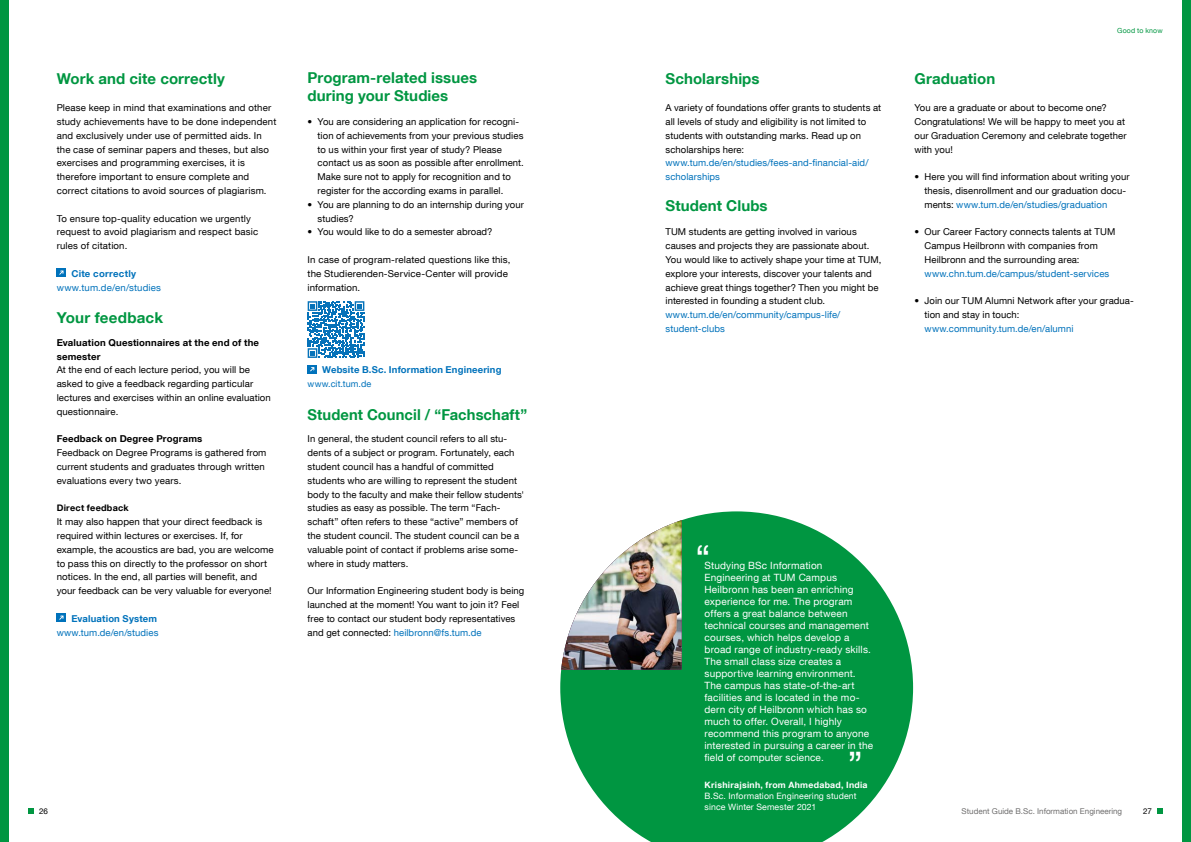
<style>
.page{position:relative;width:1191px;height:842px;background:#fff}
.page>*{position:absolute;margin:0;border:0;box-sizing:border-box;transform-origin:0 0}
.t1{font:40.7px "Microsoft Sans Serif";color:#fff}
.t2{font:700 15px/18px "TUM Neue Helvetica";letter-spacing:.005em;color:#009641}
.t3{font:10px/12px "TUM Neue Helvetica";letter-spacing:.015em;color:#fff}
.t4{font:9.5px/13.8px "TUM Neue Helvetica";letter-spacing:.01em;color:#000}
.t5{font:9.5px/13.8px "TUM Neue Helvetica";letter-spacing:.01em;color:#0072bb}
.t6{font:700 9.5px/13.8px "TUM Neue Helvetica";letter-spacing:.02em;color:#000}
.t7{font:700 9.5px "TUM Neue Helvetica";letter-spacing:.02em;color:#0072bb}
.t8{font:700 9px "TUM Neue Helvetica";letter-spacing:.03em;color:#000}
.t9{font:9px "TUM Neue Helvetica";letter-spacing:.01em;color:#0072bb}
.t10{font:8.7px/11.3px "TUM Neue Helvetica";letter-spacing:.015em;color:#fff}
.t11{font:700 8.7px "TUM Neue Helvetica";letter-spacing:.03em;color:#fff}
.t12{font:8px "TUM Neue Helvetica";color:#706f6f}
.t13{font:8px "TUM Neue Helvetica";color:#000}
.t14{font:7px "TUM Neue Helvetica";letter-spacing:.02em;color:#009641}
.s1{color:#0072bb}
</style>
<div class="page">
<div style="left:57px;top:268px;width:9px;height:9px;background:#0072bb"></div>
<svg style="left:59px;top:270px;width:5px;height:5px"></svg>
<div style="left:57px;top:613px;width:9px;height:9px;background:#0072bb"></div>
<svg style="left:59px;top:615px;width:5px;height:5px"></svg>
<svg style="left:307px;top:365px;width:10px;height:9px"></svg>
<div style="left:0;top:0;width:9px;height:842px;background:#009641"></div>
<svg style="left:308px;top:301px;width:56px;height:57px"></svg>
<svg style="left:28px;top:808px;width:6px;height:6px"></svg>
<div style="left:1182px;top:0;width:9px;height:842px;background:#009641"></div>
<svg style="left:560px;top:511px;width:353px;height:331px;fill:#009641"></svg>
<img style="left:561px;top:520px;width:120px;height:149px">
<svg style="left:1157px;top:808px;width:5px;height:6px"></svg>
<h2 class="t2" style="left:57px;top:70px;width:170px">Work and cite correctly</h2>
<p class="t4" style="left:57px;top:101px;width:221px">Please keep in mind that examinations and other study achievements have to be done independent and exclusively under use of permitted aids. In the case of seminar papers and theses, but also exercises and programming exercises, it is therefore important to ensure complete and correct citations to avoid sources of plagiarism.</p>
<p class="t4" style="left:57px;top:211px;width:203px">To ensure top-quality education we urgently request to avoid plagiarism and respect basic rules of citation.</p>
<p class="t7" style="left:71px;top:267px;width:66px">Cite correctly</p>
<p class="t5" style="left:57px;top:280px;width:106px">www.tum.de/en/studies</p>
<h2 class="t2" style="left:57px;top:308px;width:108px">Your feedback</h2>
<p class="t6" style="left:57px;top:335px;width:204px">Evaluation Questionnaires at the end of the semester</p>
<p class="t4" style="left:57px;top:363px;width:216px">At the end of each lecture period, you will be asked to give a feedback regarding particular lectures and exercises within an online evaluation questionnaire.</p>
<p class="t6" style="left:57px;top:432px;width:147px">Feedback on Degree Programs</p>
<p class="t4" style="left:57px;top:446px;width:211px">Feedback on Degree Programs is gathered from current students and graduates through written evaluations every two years.</p>
<p class="t8" style="left:57px;top:502px;width:74px">Direct feedback</p>
<p class="t4" style="left:57px;top:515px;width:218px">It may also happen that your direct feedback is required within lectures or exercises. If, for example, the acoustics are bad, you are welcome to pass this on directly to the professor on short notices. In the end, all parties will benefit, and your feedback can be very valuable for everyone!</p>
<p class="t7" style="left:71px;top:612px;width:87px">Evaluation System</p>
<p class="t5" style="left:57px;top:625px;width:103px">www.tum.de/en/studies</p>
<h2 class="t2" style="left:307px;top:69px;width:171px">Program-related issues during your Studies</h2>
<p class="t4" style="left:317px;top:114px;width:208px;text-indent:-10px">• You are considering an application for recogni&shy;tion of achievements from your previous studies to us within your first year of study? Please contact us as soon as possible after enrollment.<br>Make sure not to apply for recognition and to register for the according exams in parallel.</p>
<p class="t4" style="left:317px;top:197px;width:208px;text-indent:-10px">• You are planning to do an internship during your studies?</p>
<p class="t4" style="left:307px;top:225px;width:186px">• You would like to do a semester abroad?</p>
<p class="t4" style="left:307px;top:252px;width:204px">In case of program-related questions like this, the Studierenden-Service-Center will provide information.</p>
<p class="t7" style="left:322px;top:364px;width:181px">Website B.Sc. Information Engineering</p>
<p class="t9" style="left:307px;top:378px;width:65px">www.cit.tum.de</p>
<h2 class="t2" style="left:307px;top:405px;width:221px">Student Council / “Fachschaft”</h2>
<p class="t4" style="left:307px;top:432px;width:218px">In general, the student council refers to all stu&shy;dents of a subject or program. Fortunately, each student council has a handful of committed students who are willing to represent the student body to the faculty and make their fellow students' studies as easy as possible. The term “Fach&shy;schaft” often refers to these “active” members of the student council. The student council can be a valuable point of contact if problems arise some&shy;where in study matters.</p>
<p class="t4" style="left:307px;top:584px;width:218px">Our Information Engineering student body is being launched at the moment! You want to join it? Feel free to contact our student body representatives and get connected: <span class="s1">heilbronn@fs.tum.de</span></p>
<p class="t13" style="left:39px;top:806px;width:10px">26</p>
<h2 class="t2" style="left:665px;top:69px;width:96px">Scholarships</h2>
<p class="t4" style="left:665px;top:101px;width:217px">A variety of foundations offer grants to students at all levels of study and eligibility is not limited to students with outstanding marks. Read up on scholarships here:</p>
<p class="t5" style="left:665px;top:156px;width:205px">www.tum.de/en/studies/fees-and-financial-aid/ scholarships</p>
<h2 class="t2" style="left:665px;top:196px;width:104px">Student Clubs</h2>
<p class="t4" style="left:665px;top:225px;width:217px">TUM students are getting involved in various causes and projects they are passionate about.<br>You would like to actively shape your time at TUM, explore your interests, discover your talents and achieve great things together? Then you might be interested in founding a student club.</p>
<p class="t5" style="left:665px;top:308px;width:176px">www.tum.de/en/community/campus-life/ student-clubs</p>
<p class="t14" style="left:1117px;top:27px;width:47px">Good to know</p>
<h2 class="t2" style="left:914px;top:69px;width:82px">Graduation</h2>
<p class="t4" style="left:914px;top:101px;width:213px">You are a graduate or about to become one?<br>Congratulations! We will be happy to meet you at our Graduation Ceremony and celebrate together with you!</p>
<p class="t4" style="left:924px;top:170px;width:207px;text-indent:-10px">• Here you will find information about writing your thesis, disenrollment and our graduation docu&shy;ments: <span class="s1">www.tum.de/en/studies/graduation</span></p>
<p class="t4" style="left:924px;top:225px;width:192px;text-indent:-10px">• Our Career Factory connects talents at TUM<br>Campus Heilbronn with companies from<br>Heilbronn and the surrounding area:</p>
<p class="t5" style="left:924px;top:266px;width:186px">www.chn.tum.de/campus/student-services</p>
<p class="t4" style="left:924px;top:294px;width:211px;text-indent:-10px">• Join our TUM Alumni Network after your gradua&shy;tion and stay in touch:</p>
<p class="t5" style="left:924px;top:321px;width:150px">www.community.tum.de/en/alumni</p>
<h1 class="t1" style="left:696px;top:537px;width:15px">“</h1>
<p class="t3" style="left:704px;top:559px;width:170px">Studying BSc Information<br>Engineering at TUM Campus<br>Heilbronn has been an enriching experience for me. The program offers a great balance between technical courses and management courses, which helps develop a broad range of industry-ready skills.<br>The small class size creates a supportive learning environment.<br>The campus has state-of-the-art facilities and is located in the mo&shy;dern city of Heilbronn which has so much to offer. Overall, I highly recommend this program to anyone interested in pursuing a career in the field of computer science.</p>
<p class="t11" style="left:704px;top:779px;width:165px">Krishirajsinh, from Ahmedabad, India</p>
<p class="t10" style="left:704px;top:790px;width:154px">B.Sc. Information Engineering student since Winter Semester 2021</p>
<h1 class="t1" style="left:848px;top:743px;width:15px">”</h1>
<p class="t12" style="left:961px;top:806px;width:162px">Student Guide B.Sc. Information Engineering</p>
<p class="t13" style="left:1143px;top:806px;width:10px">27</p>
</div>
